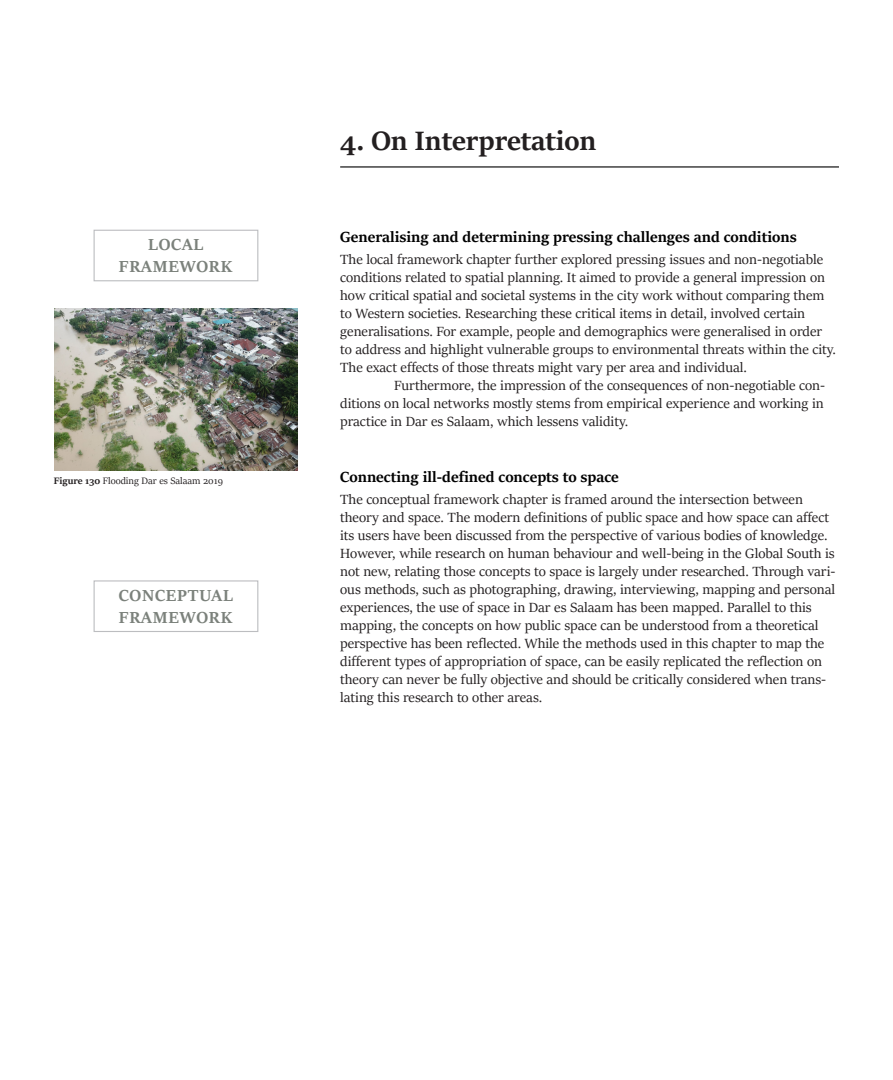
<style>
.page{position:relative;width:893px;height:1080px;background:#fff}
.page>*{position:absolute;margin:0;border:0;box-sizing:border-box;transform-origin:0 0}
.Headings{font:700 30px "Sitka Display";color:#231f20}
.Text{font:700 18px/21.6px "Sitka Display";letter-spacing:.045em;color:#7b817b}
.subheadings{font:700 16.5px "Sitka Display";color:#000}
.Text-2{font:15px/18px "Sitka Display";color:#231f20}
.t1{font:10.5px "Sitka Display";color:#231f20}
.s1{font-weight:700}
</style>
<div class="page">
<img style="left:54px;top:308px;width:244px;height:162px">
<div style="left:94px;top:230px;width:164px;height:51px;border:1px solid #bcbdc0"></div>
<div style="left:94px;top:580px;width:164px;height:52px;border:1px solid #bcbdc0"></div>
<hr style="left:340px;top:166px;width:499px;height:2px;background:#000">
<p class="Text" style="left:148px;top:233px;width:56px">LOCAL</p>
<p class="Text" style="left:119px;top:254px;width:115px">FRAMEWORK</p>
<p class="t1" style="left:54px;top:474px;width:171px"><span class="s1">Figure 130</span> Flooding Dar es Salaam 2019</p>
<p class="Text" style="left:119px;top:583px;width:115px">CONCEPTUAL<br>FRAMEWORK</p>
<p class="Headings" style="left:340px;top:119px;width:258px">4. On Interpretation</p>
<p class="subheadings" style="left:340px;top:225px;width:458px">Generalising and determining pressing challenges and conditions</p>
<p class="Text-2" style="left:340px;top:250px;width:497px">The local framework chapter further explored pressing issues and non-negotiable conditions related to spatial planning. It aimed to provide a general impression on how critical spatial and societal systems in the city work without comparing them to Western societies. Researching these critical items in detail, involved certain generalisations. For example, people and demographics were generalised in order to address and highlight vulnerable groups to environmental threats within the city.<br>The exact effects of those threats might vary per area and individual.</p>
<p class="Text-2" style="left:340px;top:376px;width:486px;text-align:justify;text-indent:54px">Furthermore, the impression of the consequences of non-negotiable con&shy;ditions on local networks mostly stems from empirical experience and working in practice in Dar es Salaam, which lessens validity.</p>
<p class="subheadings" style="left:340px;top:465px;width:280px">Connecting ill-defined concepts to space</p>
<p class="Text-2" style="left:340px;top:490px;width:497px">The conceptual framework chapter is framed around the intersection between theory and space. The modern definitions of public space and how space can affect its users have been discussed from the perspective of various bodies of knowledge.<br>However, while research on human behaviour and well-being in the Global South is not new, relating those concepts to space is largely under researched. Through vari&shy;ous methods, such as photographing, drawing, interviewing, mapping and personal experiences, the use of space in Dar es Salaam has been mapped. Parallel to this mapping, the concepts on how public space can be understood from a theoretical perspective has been reflected. While the methods used in this chapter to map the different types of appropriation of space, can be easily replicated the reflection on theory can never be fully objective and should be critically considered when trans&shy;lating this research to other areas.</p>
</div>
